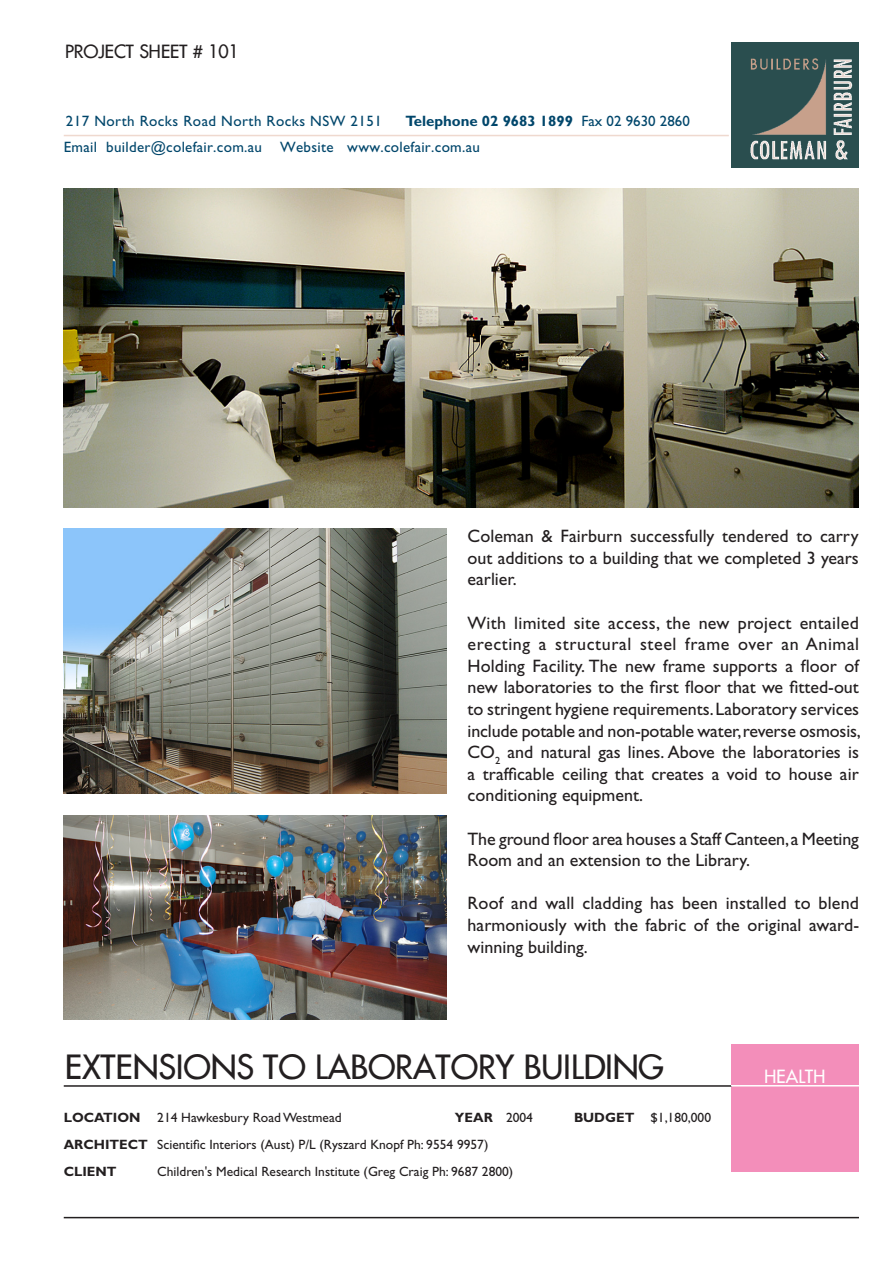
<style>
.page{position:relative;width:893px;height:1263px;background:#fff}
.page>*{position:absolute;margin:0;border:0;box-sizing:border-box;transform-origin:0 0}
.Headline{font:33px "Futura";color:#231f20}
.Body_text{font:18px/21.6px "Gill Sans";color:#231f20;text-align:justify}
.Subhead_2{font:18px "Futura";color:#231f20}
.Subhead_2-2{font:18px "Futura";color:#fff}
.Address{font:15px "Gill Sans";letter-spacing:.02em;color:#00466b}
.Address-2{font:700 15px "Gill Sans";color:#00466b}
.Address-3{font:13.5px "Gill Sans";color:#231f20}
.Address-4{font:700 13.5px "Gill Sans";color:#231f20}
.s1{font-weight:400}
.s2{font-weight:700}
</style>
<div class="page">
<hr style="left:64px;top:135px;width:665px;height:1px;background:#efd9cf">
<div style="left:731px;top:1044px;width:128px;height:127px;background:#f38eba"></div>
<hr style="left:64px;top:1217px;width:795px;height:1px;background:#231f20">
<hr style="left:64px;top:1085px;width:668px;height:2px;background:#231f20">
<hr style="left:731px;top:1085px;width:128px;height:1px;background:#fff">
<img style="left:731px;top:43px;width:128px;height:124px">
<img style="left:64px;top:189px;width:795px;height:319px">
<img style="left:64px;top:529px;width:383px;height:264px">
<img style="left:64px;top:815px;width:383px;height:204px">
<p class="Subhead_2" style="left:65px;top:39px;width:176px">PROJECT SHEET # 101</p>
<p class="Address" style="left:66px;top:112px;width:317px">217 North Rocks Road North Rocks NSW 2151</p>
<p class="Address-2" style="left:405px;top:112px;width:286px">Telephone 02 9683 1899 <span class="s1">Fax 02 9630 2860</span></p>
<p class="Address" style="left:64px;top:139px;width:418px">Email builder@colefair.com.au Website www.colefair.com.au</p>
<p class="Body_text" style="left:468px;top:525px;width:393px">Coleman &amp; Fairburn successfully tendered to carry out additions to a building that we completed 3 years earlier.</p>
<p class="Body_text" style="left:468px;top:612px;width:395px">With limited site access, the new project entailed erecting a structural steel frame over an Animal Holding Facility. The new frame supports a floor of new laboratories to the first floor that we fitted-out to stringent hygiene requirements. Laboratory services include potable and non-potable water, reverse osmosis, CO<sub>2</sub> and natural gas lines. Above the laboratories is a trafficable ceiling that creates a void to house air conditioning equipment.</p>
<p class="Body_text" style="left:468px;top:828px;width:393px">The ground floor area houses a Staff Canteen, a Meeting<br>Room and an extension to the Library.</p>
<p class="Body_text" style="left:468px;top:893px;width:393px">Roof and wall cladding has been installed to blend harmoniously with the fabric of the original award&shy;winning building.</p>
<p class="Headline" style="left:65px;top:1045px;width:601px">EXTENSIONS TO LABORATORY BUILDING</p>
<p class="Address-3" style="left:64px;top:1110px;width:279px"><span class="s2">LOCATION</span> 214 Hawkesbury Road Westmead</p>
<p class="Address-4" style="left:455px;top:1109px;width:80px">YEAR <span class="s1">2004</span></p>
<p class="Address-3" style="left:574px;top:1110px;width:139px"><span class="s2">BUDGET</span> $1,180,000</p>
<p class="Address-3" style="left:64px;top:1137px;width:426px"><span class="s2">ARCHITECT</span> Scientific Interiors (Aust) P/L (Ryszard Knopf Ph: 9554 9957)</p>
<p class="Address-4" style="left:64px;top:1163px;width:54px">CLIENT</p>
<p class="Address-3" style="left:157px;top:1164px;width:357px">Children's Medical Research Institute (Greg Craig Ph: 9687 2800)</p>
<p class="Subhead_2-2" style="left:764px;top:1064px;width:63px">HEALTH</p>
</div>
